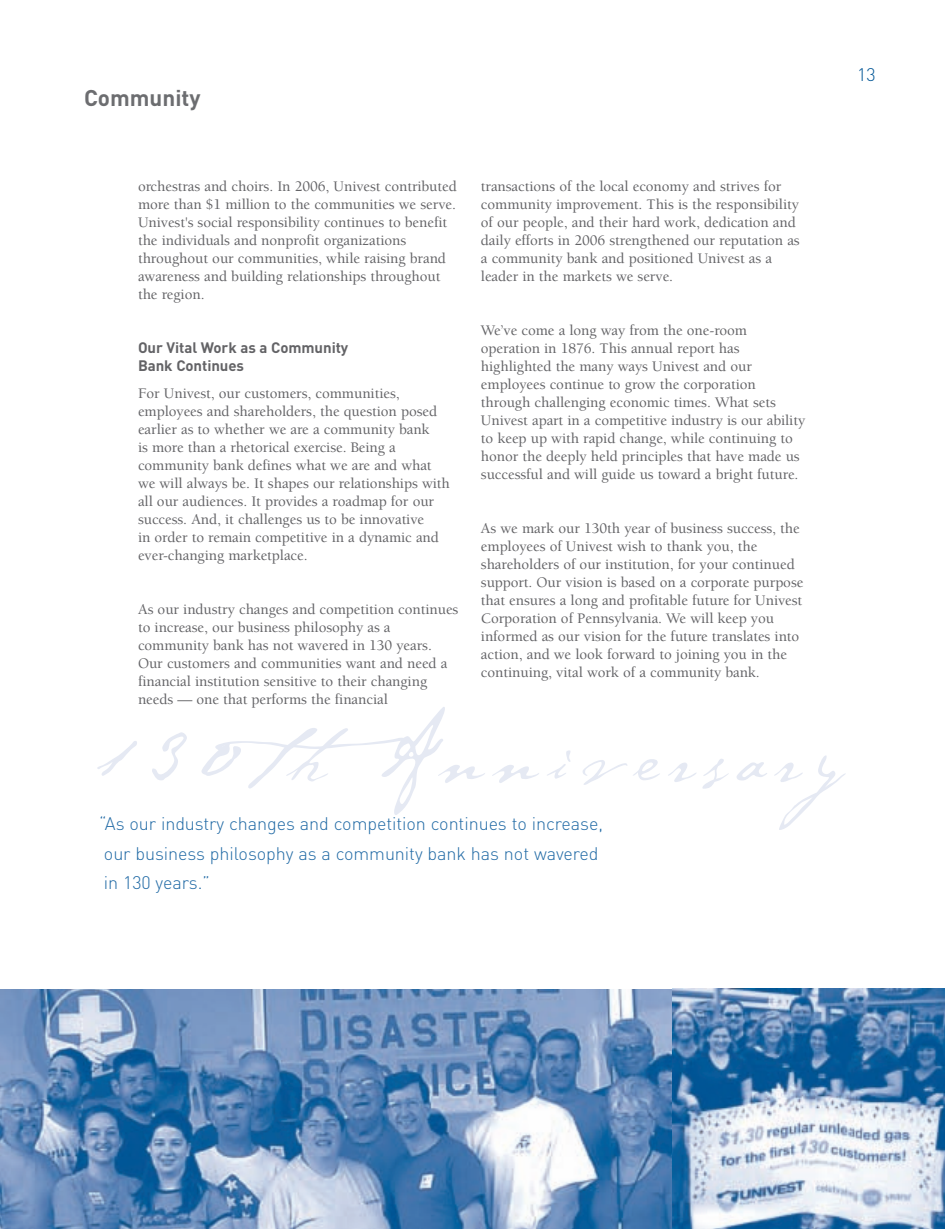
<style>
.page{position:relative;width:945px;height:1229px;background:#fff}
.page>*{position:absolute;margin:0;border:0;box-sizing:border-box;transform-origin:0 0}
.t1{font:90px "P22 Cezanne";letter-spacing:.12em;color:#e5e9f3}
.t2{font:700 22.5px "DIN";color:#6c6d70}
.t3{font:300 18px/29.2px "DIN";letter-spacing:-.005em;color:#216aa5}
.t4{font:300 18px "DIN";color:#005595}
.t5{font:500 15px/18px "Berkeley";letter-spacing:-.005em;color:#636366}
.t6{font:700 15px/18px "DIN";letter-spacing:-.005em;color:#636366}
</style>
<div class="page">
<img style="left:0;top:989px;width:672px;height:239px">
<img style="left:672px;top:988px;width:273px;height:240px">
<h2 class="t2" style="left:84px;top:90px;width:118px">Community</h2>
<p class="t4" style="left:857px;top:69px;width:20px">13</p>
<p class="t5" style="left:481px;top:178px;width:320px">transactions of the local economy and strives for community improvement. This is the responsibility of our people, and their hard work, dedication and daily efforts in 2006 strengthened our reputation as a community bank and positioned Univest as a leader in the markets we serve.</p>
<p class="t5" style="left:138px;top:178px;width:320px">orchestras and choirs. In 2006, Univest contributed more than $1 million to the communities we serve.<br>Univest's social responsibility continues to benefit the individuals and nonprofit organizations throughout our communities, while raising brand awareness and building relationships throughout the region.</p>
<p class="t6" style="left:138px;top:340px;width:212px">Our Vital Work as a Community<br>Bank Continues</p>
<p class="t5" style="left:138px;top:385px;width:313px">For Univest, our customers, communities, employees and shareholders, the question posed earlier as to whether we are a community bank<br>is more than a rhetorical exercise. Being a community bank defines what we are and what we will always be. It shapes our relationships with all our audiences. It provides a roadmap for our success. And, it challenges us to be innovative<br>in order to remain competitive in a dynamic and ever-changing marketplace.</p>
<p class="t5" style="left:138px;top:601px;width:322px">As our industry changes and competition continues to increase, our business philosophy as a community bank has not wavered in 130 years.<br>Our customers and communities want and need a financial institution sensitive to their changing needs — one that performs the financial</p>
<p class="t5" style="left:481px;top:322px;width:326px">We’ve come a long way from the one-room operation in 1876. This annual report has highlighted the many ways Univest and our employees continue to grow the corporation through challenging economic times. What sets Univest apart in a competitive industry is our ability to keep up with rapid change, while continuing to honor the deeply held principles that have made us successful and will guide us toward a bright future.</p>
<p class="t5" style="left:481px;top:520px;width:324px">As we mark our 130th year of business success, the employees of Univest wish to thank you, the shareholders of our institution, for your continued support. Our vision is based on a corporate purpose that ensures a long and profitable future for Univest Corporation of Pennsylvania. We will keep you informed as our vision for the future translates into action, and we look forward to joining you in the continuing, vital work of a community bank.</p>
<h1 class="t1" style="left:95px;top:695px;width:751px">130th Anniversary</h1>
<p class="t3" style="left:99px;top:811px;width:505px">“As our industry changes and competition continues to increase, our business philosophy as a community bank has not wavered in 130 years.”</p>
</div>
